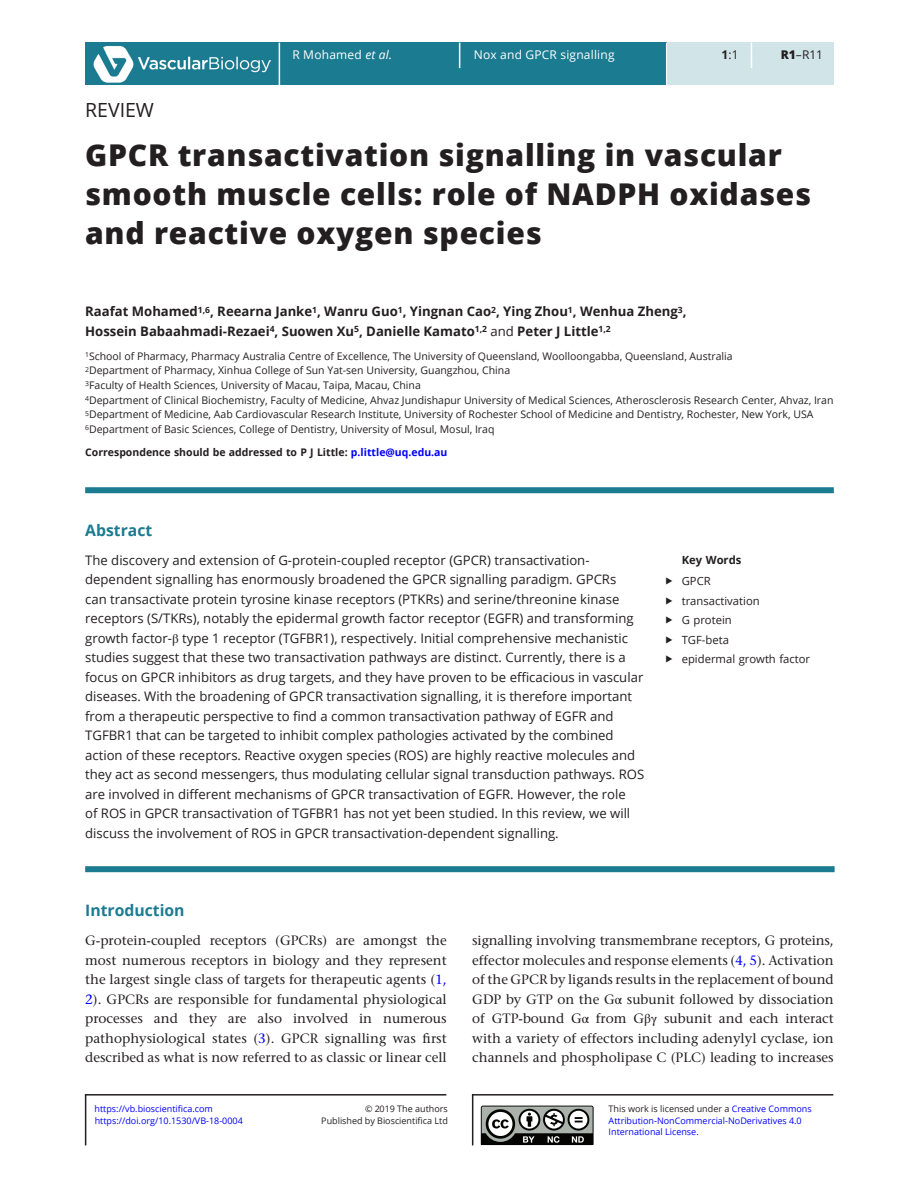
<style>
.page{position:relative;width:919px;height:1187px;background:#fff}
.page>*{position:absolute;margin:0;border:0;box-sizing:border-box;transform-origin:0 0}
.CT{font:800 30px/39px "Open Sans";letter-spacing:.025em;color:#231f20}
.AT{font:19.5px "Open Sans";color:#231f20}
.H1_Rule{font:700 15.75px "Open Sans";color:#1b7b91}
.ABS_H{font:700 15.75px "Open Sans";color:#1b7b91}
.TXT{font:500 13.5px/19.5px "Stone Serif Std";color:#231f20;text-align:justify}
.ABS_TXT{font:13.2px/19.5px "Open Sans";color:#231f20}
.AU{font:700 13.2px/19.5px "Open Sans";color:#231f20}
.t1{font:12px "Open Sans";letter-spacing:.015em;color:#fff}
.t2{font:12px "Open Sans";color:#231f20}
.t3{font:11.25px "Open Sans";color:#231f20}
.Keywords_Head{font:700 11.25px "Open Sans";color:#231f20}
.Address{font:10.5px "Open Sans";color:#231f20}
.Corres{font:700 10.5px "Open Sans";color:#231f20}
.t4{font:9px/11.1px "Open Sans";color:#00f}
.t5{font:9px/11.9px "Open Sans";color:#231f20;text-align:right}
.s1{font-style:italic}
.s2{font-weight:700}
.s3{font-weight:800}
.s4{font-weight:400}
.s5{color:#00f}
.s6{font-family:"STIX General"}
.s7{font-family:"STIX General";font-weight:400}
.s8{color:#231f20}
</style>
<div class="page">
<div style="left:85px;top:43px;width:748px;height:42px;background:#1b7b91"></div>
<hr style="left:278px;top:43px;width:2px;height:42px;background:#fff">
<hr style="left:666px;top:43px;width:1px;height:42px;background:#fff">
<svg style="left:459px;top:43px;width:1px;height:25px"></svg>
<div style="left:667px;top:43px;width:166px;height:42px;background:#d1e5e9"></div>
<hr style="left:750px;top:43px;width:2px;height:25px;background:#fff">
<img style="left:93px;top:46px;width:177px;height:37px">
<div style="left:85px;top:487px;width:748px;height:6px;background:#1b7b91"></div>
<div style="left:85px;top:866px;width:749px;height:6px;background:#1b7b91"></div>
<svg style="left:481px;top:1105px;width:113px;height:40px"></svg>
<hr style="left:85px;top:1093px;width:361px;height:2px;background:#231f20">
<hr style="left:472px;top:1093px;width:361px;height:2px;background:#231f20">
<hr style="left:472px;top:1093px;width:1px;height:52px;background:#231f20">
<hr style="left:85px;top:1093px;width:1px;height:52px;background:#231f20">
<p class="t1" style="left:292px;top:47px;width:101px">R Mohamed <span class="s1">et al.</span></p>
<p class="t1" style="left:474px;top:47px;width:142px">Nox and GPCR signalling</p>
<p class="t2" style="left:721px;top:47px;width:19px"><span class="s2">1</span>:1</p>
<p class="t2" style="left:780px;top:47px;width:44px"><span class="s3">R1</span>–R11</p>
<p class="AT" style="left:85px;top:97px;width:70px">REVIEW</p>
<p class="CT" style="left:85px;top:134px;width:727px">GPCR transactivation signalling in vascular smooth muscle cells: role of NADPH oxidases and reactive oxygen species</p>
<p class="AU" style="left:85px;top:301px;width:602px">Raafat Mohamed<sup>1,6</sup>, Reearna Janke<sup>1</sup>, Wanru Guo<sup>1</sup>, Yingnan Cao<sup>2</sup>, Ying Zhou<sup>1</sup>, Wenhua Zheng<sup>3</sup>,<br>Hossein Babaahmadi-Rezaei<sup>4</sup>, Suowen Xu<sup>5</sup>, Danielle Kamato<sup>1,2</sup> <span class="s4">and</span> Peter J Little<sup>1,2</sup></p>
<p class="Address" style="left:85px;top:348px;width:649px"><sup>1</sup>School of Pharmacy, Pharmacy Australia Centre of Excellence, The University of Queensland, Woolloongabba, Queensland, Australia</p>
<p class="Address" style="left:85px;top:363px;width:426px"><sup>2</sup>Department of Pharmacy, Xinhua College of Sun Yat-sen University, Guangzhou, China</p>
<p class="Address" style="left:85px;top:378px;width:337px"><sup>3</sup>Faculty of Health Sciences, University of Macau, Taipa, Macau, China</p>
<p class="Address" style="left:85px;top:392px;width:749px"><sup>4</sup>Department of Clinical Biochemistry, Faculty of Medicine, Ahvaz Jundishapur University of Medical Sciences, Atherosclerosis Research Center, Ahvaz, Iran</p>
<p class="Address" style="left:85px;top:407px;width:729px"><sup>5</sup>Department of Medicine, Aab Cardiovascular Research Institute, University of Rochester School of Medicine and Dentistry, Rochester, New York, USA</p>
<p class="Address" style="left:85px;top:422px;width:411px"><sup>6</sup>Department of Basic Sciences, College of Dentistry, University of Mosul, Mosul, Iraq</p>
<p class="Corres" style="left:85px;top:445px;width:364px">Correspondence should be addressed to P J Little: <span class="s5">p.little@uq.edu.au</span></p>
<p class="ABS_H" style="left:85px;top:519px;width:69px">Abstract</p>
<p class="ABS_TXT" style="left:85px;top:549px;width:560px">The discovery and extension of G-protein-coupled receptor (GPCR) transactivation&shy;dependent signalling has enormously broadened the GPCR signalling paradigm. GPCRs<br>can transactivate protein tyrosine kinase receptors (PTKRs) and serine/threonine kinase receptors (S/TKRs), notably the epidermal growth factor receptor (EGFR) and transforming growth factor-<span class="s6">β</span> type 1 receptor (TGFBR1), respectively. Initial comprehensive mechanistic studies suggest that these two transactivation pathways are distinct. Currently, there is a focus on GPCR inhibitors as drug targets, and they have proven to be efficacious in vascular diseases. With the broadening of GPCR transactivation signalling, it is therefore important from a therapeutic perspective to find a common transactivation pathway of EGFR and TGFBR1 that can be targeted to inhibit complex pathologies activated by the combined action of these receptors. Reactive oxygen species (ROS) are highly reactive molecules and they act as second messengers, thus modulating cellular signal transduction pathways. ROS are involved in different mechanisms of GPCR transactivation of EGFR. However, the role<br>of ROS in GPCR transactivation of TGFBR1 has not yet been studied. In this review, we will discuss the involvement of ROS in GPCR transactivation-dependent signalling.</p>
<p class="Keywords_Head" style="left:681px;top:552px;width:61px">Key Words</p>
<p class="t3" style="left:681px;top:573px;width:31px">GPCR</p>
<p class="t3" style="left:681px;top:593px;width:79px">transactivation</p>
<p class="t3" style="left:681px;top:612px;width:52px">G protein</p>
<p class="t3" style="left:681px;top:632px;width:49px">TGF-beta</p>
<p class="t3" style="left:681px;top:651px;width:130px">epidermal growth factor</p>
<p class="H1_Rule" style="left:85px;top:898px;width:101px">Introduction</p>
<p class="TXT" style="left:85px;top:930px;width:363px">G-protein-coupled receptors (GPCRs) are amongst the most numerous receptors in biology and they represent the largest single class of targets for therapeutic agents (<span class="s5">1, 2</span>). GPCRs are responsible for fundamental physiological processes and they are also involved in numerous pathophysiological states (<span class="s5">3</span>). GPCR signalling was first described as what is now referred to as classic or linear cell</p>
<p class="TXT" style="left:472px;top:930px;width:363px">signalling involving transmembrane receptors, G proteins, effector molecules and response elements (<span class="s5">4, 5</span>). Activation of the GPCR by ligands results in the replacement of bound GDP by GTP on the G<span class="s7">α</span> subunit followed by dissociation of GTP-bound G<span class="s7">α</span> from G<span class="s7">βγ</span> subunit and each interact with a variety of effectors including adenylyl cyclase, ion channels and phospholipase C (PLC) leading to increases</p>
<p class="t4" style="left:95px;top:1103px;width:120px">https://vb.bioscientifica.com</p>
<p class="t5" style="left:321px;top:1102px;width:128px">© 2019 The authors<br>Published by Bioscientifica Ltd</p>
<p class="t4" style="left:95px;top:1114px;width:150px">https://doi.org/10.1530/VB-18-0004</p>
<p class="t4" style="left:608px;top:1103px;width:204px"><span class="s8">This work is licensed under a</span> Creative Commons<br>Attribution-NonCommercial-NoDerivatives 4.0<br>International License.</p>
</div>
